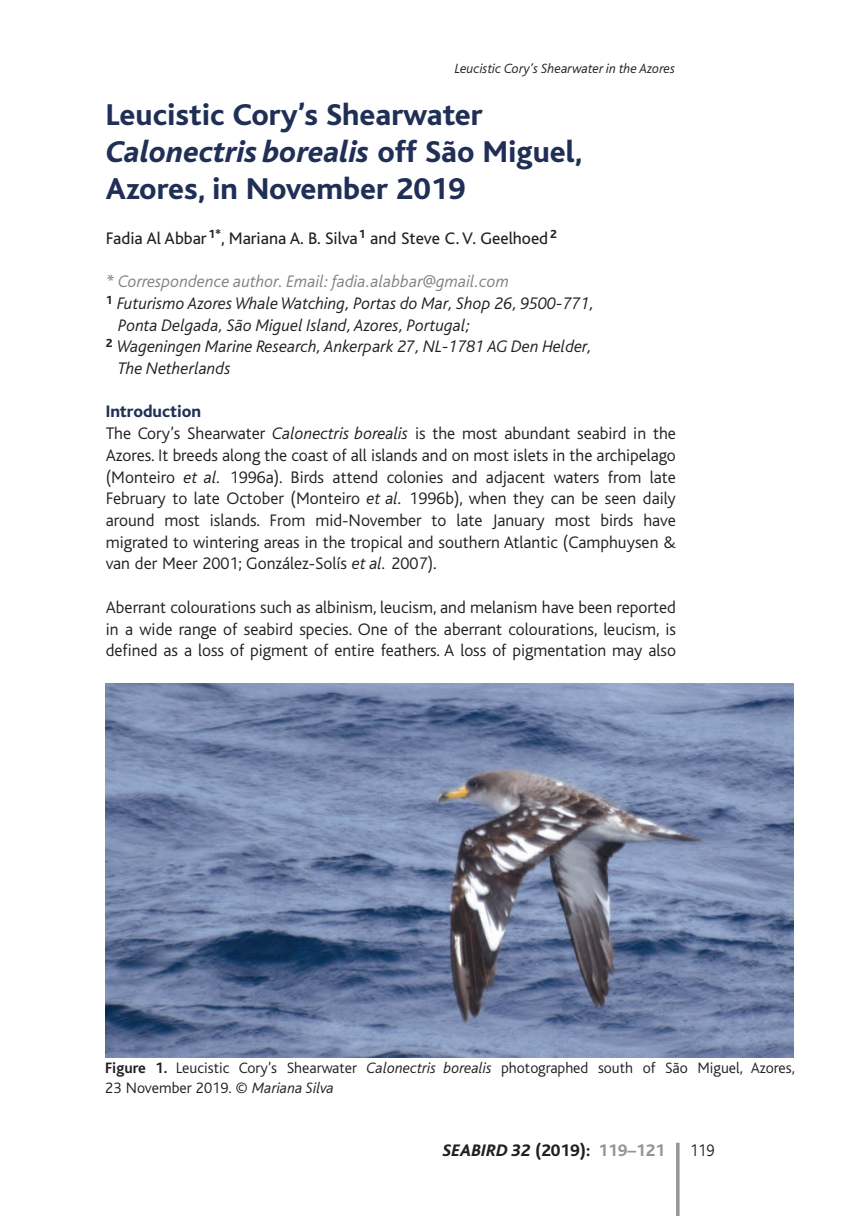
<style>
.page{position:relative;width:844px;height:1216px;background:#fff}
.page>*{position:absolute;margin:0;border:0;box-sizing:border-box;transform-origin:0 0}
.t1{font:800 31.5px/36.8px "Bliss";color:#202f56}
.t2{font:300 17.5px/21.7px "Bliss";color:#231f20}
.t3{font:italic 300 17.5px "Bliss";color:#231f20}
.t4{font:17.5px "Bliss";color:#231f20}
.t5{font:italic 300 17.5px "Bliss";color:#808285}
.t6{font:italic 800 17.5px "Bliss";color:#231f20}
.t7{font:300 17.5px "Bliss";color:#231f20;scale:.9 1}
.t8{font:300 15.75px/19.2px "Bliss";color:#231f20}
.t9{font:italic 300 14px "Bliss";color:#231f20}
.s1{font-style:italic}
.s2{font-weight:800;color:#202f56}
.s3{font-weight:700}
.s4{font-style:normal}
.s5{font-style:normal;color:#939598}
</style>
<div class="page">
<hr style="left:676px;top:1142px;width:3px;height:73px;background:#939598">
<img style="left:105px;top:683px;width:687px;height:373px">
<p class="t9" style="left:454px;top:63px;width:222px">Leucistic Cory’s Shearwater in the Azores</p>
<h1 class="t1" style="left:106px;top:100px;width:478px">Leucistic Cory’s Shearwater<br><span class="s1">Calonectris borealis</span> off São Miguel,<br>Azores, in November 2019</h1>
<p class="t4" style="left:106px;top:232px;width:452px">Fadia Al Abbar <sup>1*</sup>, Mariana A. B. Silva<sup>1</sup> and Steve C. V. Geelhoed <sup>2</sup></p>
<p class="t5" style="left:106px;top:275px;width:405px">* Correspondence author. Email: fadia.alabbar@gmail.com</p>
<p class="t3" style="left:106px;top:297px;width:490px"><sup>1</sup> Futurismo Azores Whale Watching, Portas do Mar, Shop 26, 9500-771,</p>
<p class="t3" style="left:118px;top:319px;width:353px">Ponta Delgada, São Miguel Island, Azores, Portugal;</p>
<p class="t3" style="left:106px;top:341px;width:487px"><sup>2</sup> Wageningen Marine Research, Ankerpark 27, NL-1781 AG Den Helder,</p>
<p class="t3" style="left:118px;top:362px;width:114px">The Netherlands</p>
<p class="t2" style="left:106px;top:402px;width:571px"><span class="s2">Introduction<br></span>The Cory’s Shearwater <span class="s1">Calonectris borealis</span> is the most abundant seabird in the Azores. It breeds along the coast of all islands and on most islets in the archipelago (Monteiro <span class="s1">et al.</span> 1996a). Birds attend colonies and adjacent waters from late February to late October (Monteiro <span class="s1">et al.</span> 1996b), when they can be seen daily around most islands. From mid-November to late January most birds have migrated to wintering areas in the tropical and southern Atlantic (Camphuysen &amp; van der Meer 2001; González-Solís <span class="s1">et al.</span> 2007).</p>
<p class="t2" style="left:106px;top:598px;width:571px;text-align:justify">Aberrant colourations such as albinism, leucism, and melanism have been reported in a wide range of seabird species. One of the aberrant colourations, leucism, is defined as a loss of pigment of entire feathers. A loss of pigmentation may also</p>
<p class="t8" style="left:105px;top:1060px;width:691px"><span class="s3">Figure 1.</span> Leucistic Cory’s Shearwater <span class="s1">Calonectris borealis</span> photographed south of São Miguel, Azores,<br>23 November 2019. © <span class="s1">Mariana Silva</span></p>
<p class="t6" style="left:443px;top:1144px;width:224px">SEABIRD 32 <span class="s4">(2019):</span> <span class="s5">119–121</span></p>
<p class="t7" style="left:690px;top:1144px;width:29px">119</p>
</div>
